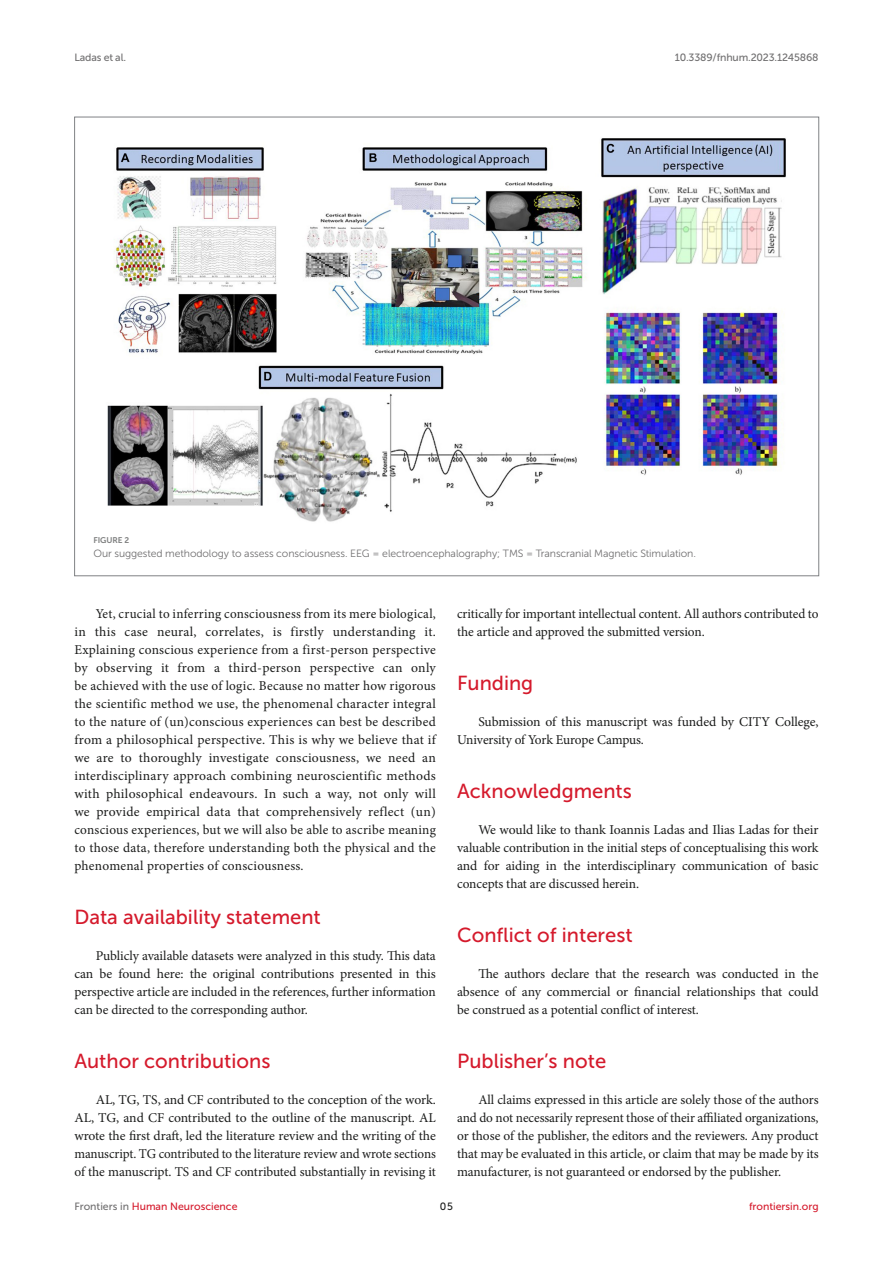
<style>
.page{position:relative;width:893px;height:1263px;background:#fff}
.page>*{position:absolute;margin:0;border:0;box-sizing:border-box;transform-origin:0 0}
.HEAD_1{font:20.25px "Museo Sans 500";color:#d51a2c}
.TEXT_FLUSH{font:13.5px/18px "Minion Pro";letter-spacing:-.01em;color:#1b1c1b;text-align:justify}
.TEXT{font:13.5px/18px "Minion Pro";letter-spacing:.02em;color:#1b1c1b;text-align:justify}
.FIG_LEG{font:10.5px "Museo Sans 300";letter-spacing:-.01em;color:#706f70}
.t1{font:10.5px "Museo Sans 500";color:#d51a2c}
.t2{font:10.5px "Museo Sans 500";letter-spacing:-.015em;color:#706f70}
.t3{font:10.5px "Museo Sans 500";color:#1b1c1b}
.FIG_HD{font:8.25px "Museo Sans 700";letter-spacing:-.01em;color:#7e7f7f}
.s1{color:#706f70}
</style>
<div class="page">
<img style="left:107px;top:138px;width:679px;height:384px">
<p class="t2" style="left:74px;top:51px;width:53px">Ladas et al.</p>
<p class="t2" style="left:675px;top:51px;width:145px">10.3389/fnhum.2023.1245868</p>
<p class="FIG_HD" style="left:94px;top:536px;width:37px">FIGURE 2</p>
<p class="FIG_LEG" style="left:94px;top:548px;width:604px">Our suggested methodology to assess consciousness. EEG = electroencephalography; TMS = Transcranial Magnetic Stimulation.</p>
<p class="TEXT" style="left:74px;top:605px;width:363px;text-indent:21px">Yet, crucial to inferring consciousness from its mere biological, in this case neural, correlates, is firstly understanding it.<br>Explaining conscious experience from a first-person perspective by observing it from a third-person perspective can only be achieved with the use of logic. Because no matter how rigorous the scientific method we use, the phenomenal character integral to the nature of (un)conscious experiences can best be described from a philosophical perspective. This is why we believe that if we are to thoroughly investigate consciousness, we need an interdisciplinary approach combining neuroscientific methods with philosophical endeavours. In such a way, not only will we provide empirical data that comprehensively reflect (un) conscious experiences, but we will also be able to ascribe meaning to those data, therefore understanding both the physical and the phenomenal properties of consciousness.</p>
<p class="HEAD_1" style="left:74px;top:906px;width:248px">Data availability statement</p>
<p class="TEXT_FLUSH" style="left:74px;top:947px;width:363px;text-indent:21px">Publicly available datasets were analyzed in this study. This data can be found here: the original contributions presented in this perspective article are included in the references, further information can be directed to the corresponding author.</p>
<p class="HEAD_1" style="left:74px;top:1050px;width:197px">Author contributions</p>
<p class="TEXT_FLUSH" style="left:74px;top:1091px;width:363px;text-indent:21px">AL, TG, TS, and CF contributed to the conception of the work.<br>AL, TG, and CF contributed to the outline of the manuscript. AL wrote the first draft, led the literature review and the writing of the manuscript. TG contributed to the literature review and wrote sections of the manuscript. TS and CF contributed substantially in revising it</p>
<p class="TEXT_FLUSH" style="left:457px;top:605px;width:363px">critically for important intellectual content. All authors contributed to the article and approved the submitted version.</p>
<p class="HEAD_1" style="left:457px;top:672px;width:78px">Funding</p>
<p class="TEXT_FLUSH" style="left:457px;top:713px;width:363px;text-indent:21px">Submission of this manuscript was funded by CITY College,<br>University of York Europe Campus.</p>
<p class="HEAD_1" style="left:457px;top:780px;width:176px">Acknowledgments</p>
<p class="TEXT_FLUSH" style="left:457px;top:821px;width:363px;text-indent:21px">We would like to thank Ioannis Ladas and Ilias Ladas for their valuable contribution in the initial steps of conceptualising this work and for aiding in the interdisciplinary communication of basic concepts that are discussed herein.</p>
<p class="HEAD_1" style="left:457px;top:924px;width:177px">Conflict of interest</p>
<p class="TEXT_FLUSH" style="left:457px;top:965px;width:363px;text-indent:21px">The authors declare that the research was conducted in the absence of any commercial or financial relationships that could be construed as a potential conflict of interest.</p>
<p class="HEAD_1" style="left:457px;top:1050px;width:151px">Publisher’s note</p>
<p class="TEXT_FLUSH" style="left:457px;top:1091px;width:363px;text-indent:21px">All claims expressed in this article are solely those of the authors and do not necessarily represent those of their affiliated organizations, or those of the publisher, the editors and the reviewers. Any product that may be evaluated in this article, or claim that may be made by its manufacturer, is not guaranteed or endorsed by the publisher.</p>
<p class="t1" style="left:74px;top:1200px;width:165px"><span class="s1">Frontiers in</span> Human Neuroscience</p>
<p class="t3" style="left:440px;top:1200px;width:14px">05</p>
<p class="t1" style="left:749px;top:1200px;width:71px">frontiersin.org</p>
</div>
